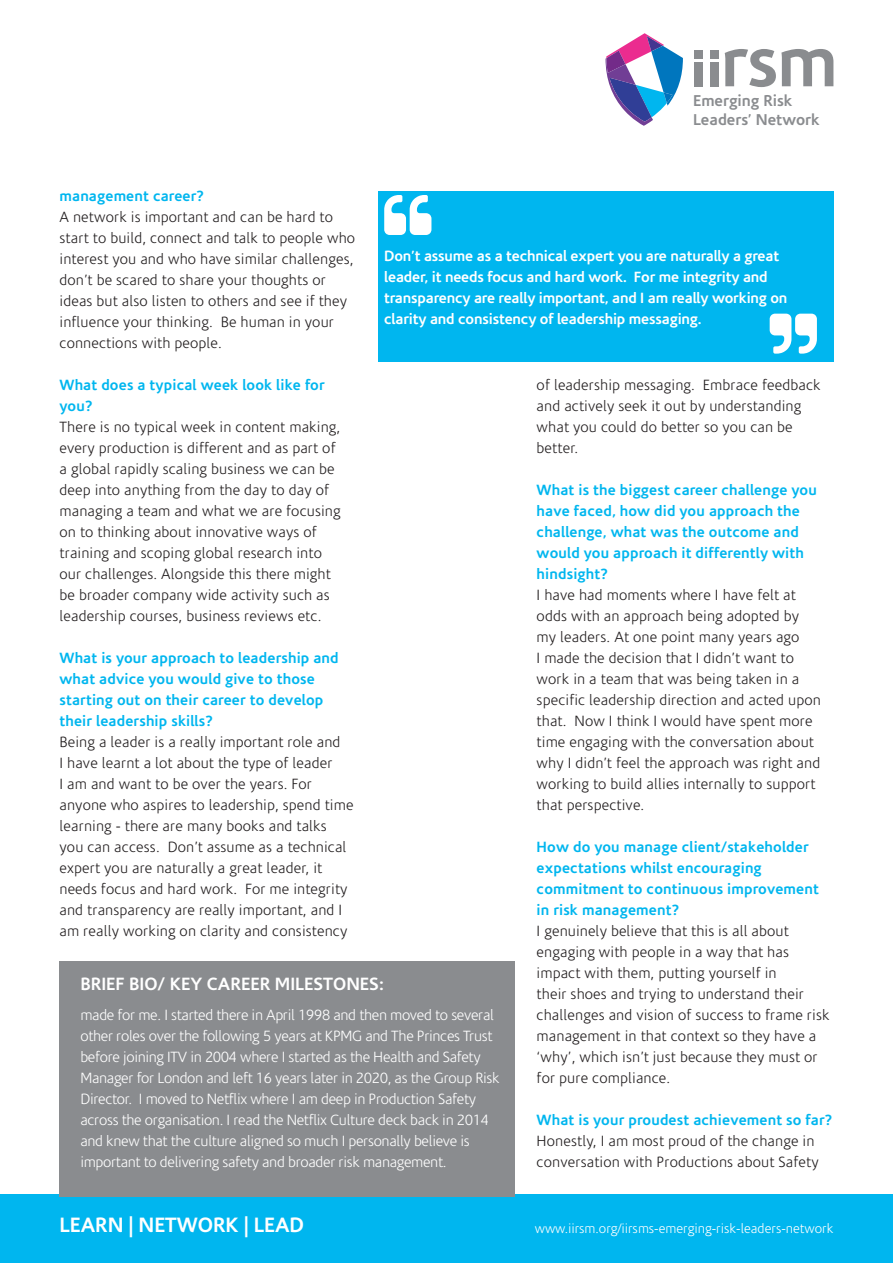
<style>
.page{position:relative;width:893px;height:1263px;background:#fff}
.page>*{position:absolute;margin:0;border:0;box-sizing:border-box;transform-origin:0 0}
.t1{font:700 21px "Corisande";color:#fff}
.t2{font:700 18px "Corisande";color:#fff}
.t3{font:700 15.9px "Corisande";color:#8a8c8f}
.t4{font:300 15px/21px "Corisande";letter-spacing:.01em;color:#231f20}
.t5{font:700 15px/21px "Corisande";letter-spacing:.01em;color:#00b6ef}
.t6{font:300 15px/21px "Corisande";letter-spacing:-.02em;color:#fff}
.t7{font:700 15px/21px "Corisande";letter-spacing:-.01em;color:#fff}
.t8{font:300 13.5px "Corisande";color:#fff}
</style>
<div class="page">
<div style="left:0;top:1195px;width:893px;height:68px;background:#00b6ef"></div>
<div style="left:378px;top:191px;width:455px;height:171px;background:#00b6ef"></div>
<svg style="left:725px;top:49px;width:108px;height:38px"></svg>
<div style="left:710px;top:50px;width:8px;height:8px;background:#8a8c8f"></div>
<div style="left:710px;top:62px;width:8px;height:24px;background:#8a8c8f"></div>
<div style="left:694px;top:62px;width:9px;height:24px;background:#8a8c8f"></div>
<div style="left:694px;top:50px;width:9px;height:8px;background:#8a8c8f"></div>
<svg style="left:605px;top:33px;width:78px;height:93px"></svg>
<div style="left:60px;top:961px;width:455px;height:235px;background:#8a8c8f"></div>
<p class="t3" style="left:693px;top:92px;width:101px">Emerging Risk</p>
<p class="t3" style="left:693px;top:111px;width:128px">Leaders’ Network</p>
<p class="t5" style="left:60px;top:186px;width:146px">management career?</p>
<p class="t4" style="left:60px;top:207px;width:297px">A network is important and can be hard to start to build, connect and talk to people who interest you and who have similar challenges, don’t be scared to share your thoughts or ideas but also listen to others and see if they influence your thinking. Be human in your connections with people.</p>
<p class="t5" style="left:60px;top:375px;width:267px">What does a typical week look like for you?</p>
<p class="t4" style="left:60px;top:417px;width:283px">There is no typical week in content making, every production is different and as part of a global rapidly scaling business we can be deep into anything from the day to day of managing a team and what we are focusing on to thinking about innovative ways of training and scoping global research into our challenges. Alongside this there might be broader company wide activity such as leadership courses, business reviews etc.</p>
<p class="t5" style="left:60px;top:648px;width:281px">What is your approach to leadership and what advice you would give to those starting out on their career to develop their leadership skills?</p>
<p class="t4" style="left:60px;top:732px;width:295px">Being a leader is a really important role and<br>I have learnt a lot about the type of leader<br>I am and want to be over the years. For anyone who aspires to leadership, spend time learning - there are many books and talks you can access. Don’t assume as a technical expert you are naturally a great leader, it needs focus and hard work. For me integrity and transparency are really important, and I am really working on clarity and consistency</p>
<p class="t7" style="left:384px;top:245px;width:405px">Don’t assume as a technical expert you are naturally a great leader, it needs focus and hard work. For me integrity and transparency are really important, and I am really working on clarity and consistency of leadership messaging.</p>
<p class="t4" style="left:537px;top:375px;width:286px">of leadership messaging. Embrace feedback and actively seek it out by understanding what you could do better so you can be better.</p>
<p class="t5" style="left:537px;top:480px;width:282px">What is the biggest career challenge you have faced, how did you approach the challenge, what was the outcome and would you approach it differently with hindsight?</p>
<p class="t4" style="left:537px;top:585px;width:286px">I have had moments where I have felt at odds with an approach being adopted by my leaders. At one point many years ago<br>I made the decision that I didn’t want to work in a team that was being taken in a specific leadership direction and acted upon that. Now I think I would have spent more time engaging with the conversation about why I didn’t feel the approach was right and working to build allies internally to support that perspective.</p>
<p class="t5" style="left:537px;top:837px;width:284px">How do you manage client/stakeholder expectations whilst encouraging commitment to continuous improvement in risk management?</p>
<p class="t4" style="left:537px;top:921px;width:294px">I genuinely believe that this is all about engaging with people in a way that has impact with them, putting yourself in<br>their shoes and trying to understand their challenges and vision of success to frame risk management in that context so they have a ‘why’, which isn’t just because they must or for pure compliance.</p>
<p class="t5" style="left:537px;top:1110px;width:297px">What is your proudest achievement so far?</p>
<p class="t4" style="left:537px;top:1131px;width:283px">Honestly, I am most proud of the change in conversation with Productions about Safety</p>
<p class="t2" style="left:80px;top:973px;width:305px">BRIEF BIO/ KEY CAREER MILESTONES:</p>
<p class="t6" style="left:80px;top:1005px;width:421px">made for me. I started there in April 1998 and then moved to several other roles over the following 5 years at KPMG and The Princes Trust before joining ITV in 2004 where I started as the Health and Safety Manager for London and left 16 years later in 2020, as the Group Risk Director. I moved to Netflix where I am deep in Production Safety across the organisation. I read the Netflix Culture deck back in 2014 and knew that the culture aligned so much I personally believe is important to delivering safety and broader risk management.</p>
<p class="t1" style="left:60px;top:1213px;width:246px">LEARN | NETWORK | LEAD</p>
<p class="t8" style="left:535px;top:1221px;width:300px">www.iirsm.org/iirsms-emerging-risk-leaders-network</p>
</div>
